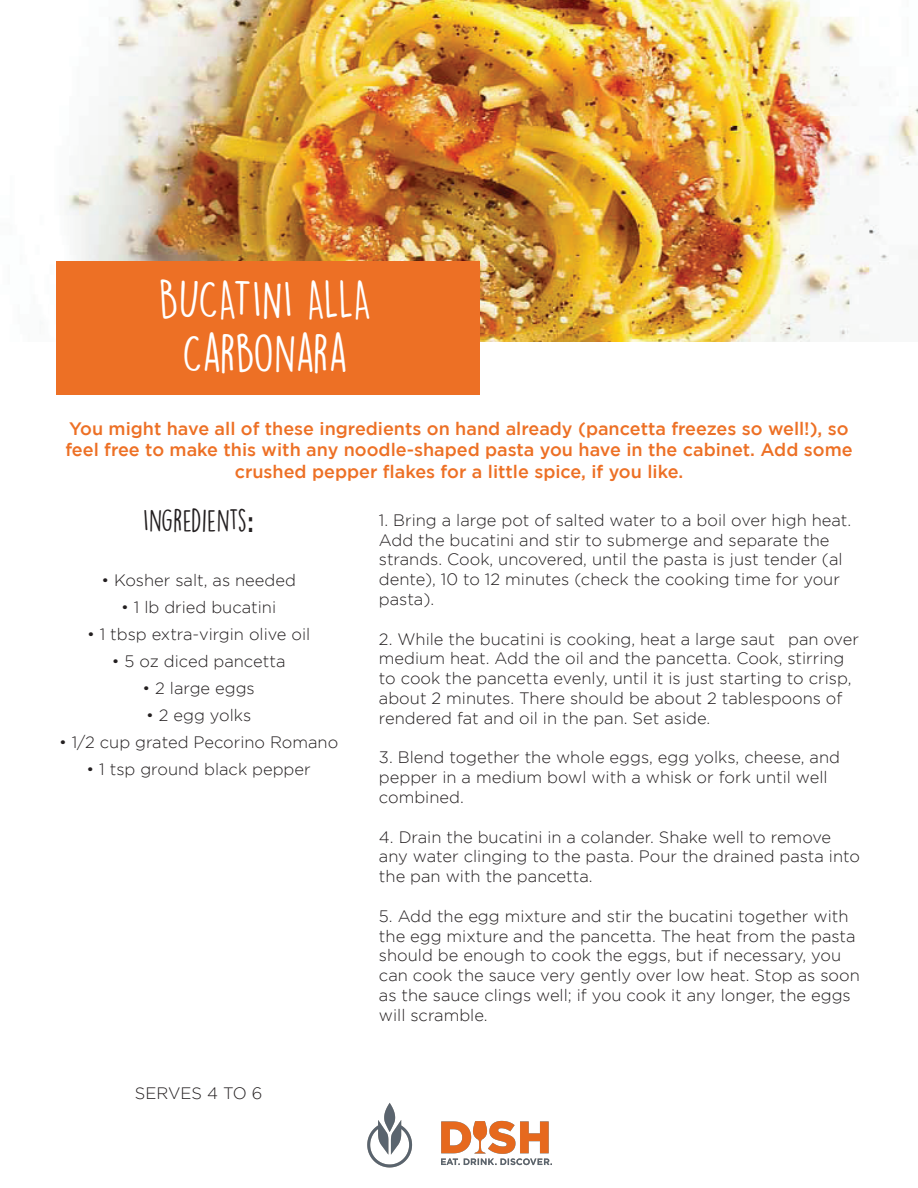
<style>
.page{position:relative;width:918px;height:1188px;background:#fff}
.page>*{position:absolute;margin:0;border:0;box-sizing:border-box;transform-origin:0 0}
.t1{font:48px/54px "DK Lemon Yellow Sun";letter-spacing:-.015em;color:#fff;text-align:center}
.t2{font:28.5px "DK Lemon Yellow Sun";color:#231f20}
.t3{font:500 18px/21.6px "Gotham";color:#ed7025;text-align:center}
.t4{font:300 16.5px/19.8px "Gotham";color:#231f20}
.s1{font-family:"Raleway";font-weight:700}
</style>
<div class="page">
<img style="left:66px;top:0;width:852px;height:341px">
<div style="left:56px;top:261px;width:424px;height:134px;background:#ed7025"></div>
<img style="left:367px;top:1102px;width:185px;height:66px">
<h1 class="t1" style="left:158px;top:272px;width:215px">BUCATINI ALLA<br>CARBONARA</h1>
<p class="t3" style="left:65px;top:417px;width:789px">You might have all of these ingredients on hand already (pancetta freezes so well!), so feel free to make this with any noodle-shaped pasta you have in the cabinet. Add some crushed pepper flakes for a little spice, if you like.</p>
<h2 class="t2" style="left:143px;top:503px;width:112px">INGREDIENTS<span class="s1">:</span></h2>
<p class="t4" style="left:101px;top:570px;width:196px">• Kosher salt, as needed</p>
<p class="t4" style="left:121px;top:597px;width:156px">• 1 lb dried bucatini</p>
<p class="t4" style="left:87px;top:624px;width:225px">• 1 tbsp extra-virgin olive oil</p>
<p class="t4" style="left:112px;top:651px;width:175px">• 5 oz diced pancetta</p>
<p class="t4" style="left:143px;top:678px;width:114px">• 2 large eggs</p>
<p class="t4" style="left:146px;top:705px;width:107px">• 2 egg yolks</p>
<p class="t4" style="left:59px;top:732px;width:281px">• 1/2 cup grated Pecorino Romano</p>
<p class="t4" style="left:87px;top:759px;width:226px">• 1 tsp ground black pepper</p>
<p class="t4" style="left:135px;top:1083px;width:129px">SERVES 4 TO 6</p>
<p class="t4" style="left:379px;top:510px;width:474px">1. Bring a large pot of salted water to a boil over high heat.<br>Add the bucatini and stir to submerge and separate the strands. Cook, uncovered, until the pasta is just tender (al dente), 10 to 12 minutes (check the cooking time for your pasta).</p>
<p class="t4" style="left:379px;top:629px;width:482px">2. While the bucatini is cooking, heat a large saut pan over medium heat. Add the oil and the pancetta. Cook, stirring to cook the pancetta evenly, until it is just starting to crisp, about 2 minutes. There should be about 2 tablespoons of rendered fat and oil in the pan. Set aside.</p>
<p class="t4" style="left:379px;top:747px;width:463px">3. Blend together the whole eggs, egg yolks, cheese, and pepper in a medium bowl with a whisk or fork until well combined.</p>
<p class="t4" style="left:379px;top:827px;width:483px">4. Drain the bucatini in a colander. Shake well to remove any water clinging to the pasta. Pour the drained pasta into the pan with the pancetta.</p>
<p class="t4" style="left:379px;top:906px;width:482px">5. Add the egg mixture and stir the bucatini together with the egg mixture and the pancetta. The heat from the pasta should be enough to cook the eggs, but if necessary, you can cook the sauce very gently over low heat. Stop as soon as the sauce clings well; if you cook it any longer, the eggs will scramble.</p>
</div>
